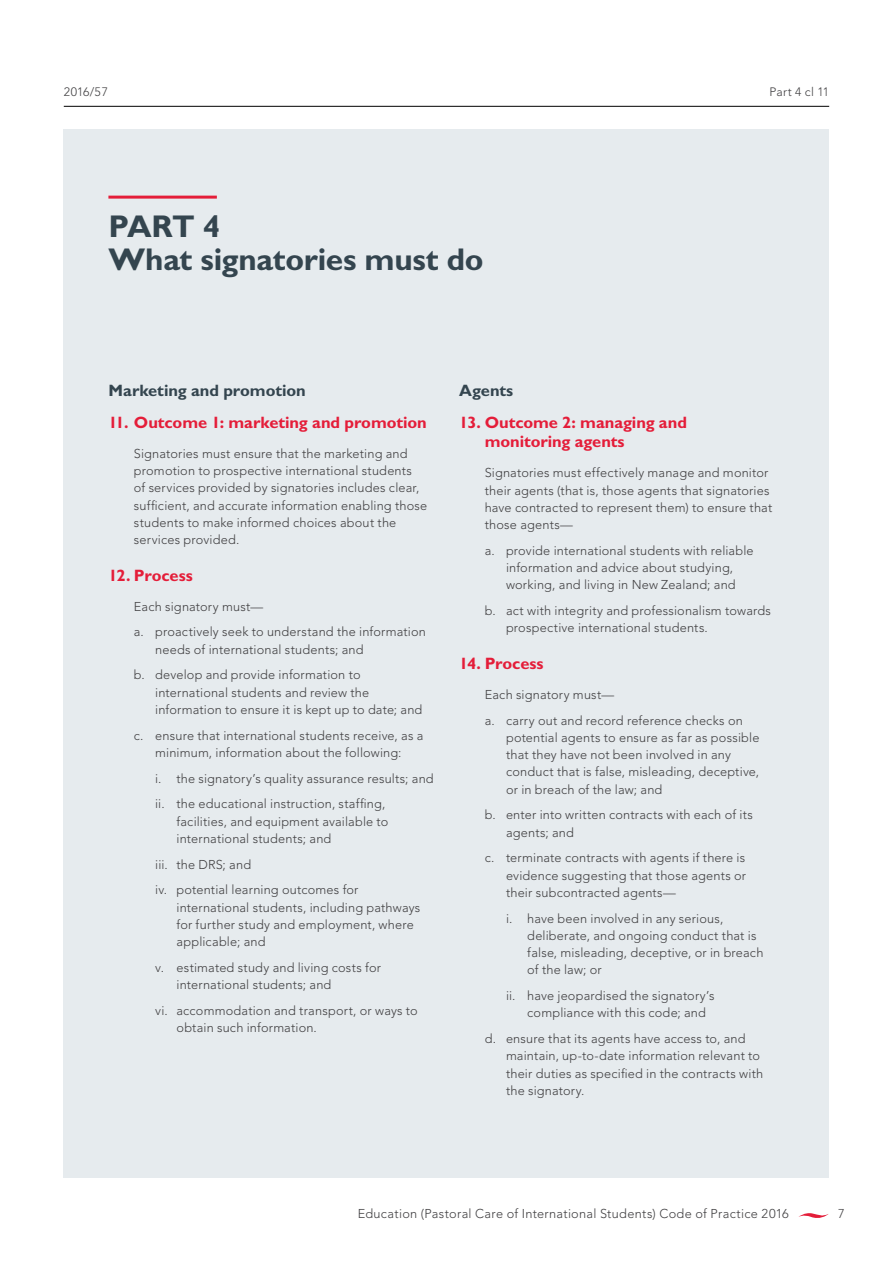
<style>
.page{position:relative;width:893px;height:1263px;background:#fff}
.page>*{position:absolute;margin:0;border:0;box-sizing:border-box;transform-origin:0 0}
.t1{font:700 31.5px/33px "Gill Sans Maori";letter-spacing:-.01em;color:#34454f}
.t2{font:700 16.5px/19.5px "Gill Sans Maori";letter-spacing:-.005em;color:#e41d39}
.t3{font:700 16.5px "Gill Sans Maori";letter-spacing:-.005em;color:#34454f}
.t4{font:300 12.75px/17.2px "Avenir LT Pro";letter-spacing:.015em;color:#414042}
.t5{font:300 12.15px "Avenir LT Pro";letter-spacing:.02em;color:#414042}
</style>
<div class="page">
<hr style="left:64px;top:106px;width:765px;height:1px;background:#000">
<div style="left:64px;top:130px;width:765px;height:1048px;background:#e6ebee"></div>
<svg style="left:798px;top:1213px;width:31px;height:5px"></svg>
<hr style="left:108px;top:196px;width:109px;height:3px;background:#e41d39">
<p class="t5" style="left:64px;top:85px;width:46px">2016/57</p>
<h1 class="t1" style="left:108px;top:210px;width:376px">PART 4<br>What signatories must do</h1>
<p class="t5" style="left:769px;top:85px;width:61px">Part 4 cl 11</p>
<p class="t3" style="left:108px;top:380px;width:199px">Marketing and promotion</p>
<p class="t2" style="left:108px;top:412px;width:320px">11. Outcome 1: marketing and promotion</p>
<p class="t4" style="left:134px;top:445px;width:295px">Signatories must ensure that the marketing and promotion to prospective international students<br>of services provided by signatories includes clear, sufficient, and accurate information enabling those students to make informed choices about the services provided.</p>
<p class="t2" style="left:108px;top:565px;width:86px">12. Process</p>
<p class="t4" style="left:134px;top:593px;width:293px;line-height:25.8px">Each signatory must—<br>a. proactively seek to understand the information</p>
<p class="t4" style="left:134px;top:636px;width:231px;line-height:25.8px;text-align:right">needs of international students; and<br>b. develop and provide information to</p>
<p class="t4" style="left:155px;top:684px;width:269px">international students and review the information to ensure it is kept up to date; and</p>
<p class="t4" style="left:134px;top:727px;width:291px;text-align:center">c. ensure that international students receive, as a minimum, information about the following:</p>
<p class="t4" style="left:155px;top:765px;width:280px;line-height:25.8px">i. the signatory’s quality assurance results; and ii. the educational instruction, staffing,</p>
<p class="t4" style="left:176px;top:813px;width:213px">facilities, and equipment available to international students; and</p>
<p class="t4" style="left:155px;top:851px;width:205px;line-height:25.8px">iii. the DRS; and<br>iv. potential learning outcomes for</p>
<p class="t4" style="left:176px;top:899px;width:245px">international students, including pathways for further study and employment, where applicable; and</p>
<p class="t4" style="left:176px;top:959px;width:206px;text-indent:-21px">v. estimated study and living costs for international students; and</p>
<p class="t4" style="left:176px;top:1002px;width:243px;text-indent:-21px">vi. accommodation and transport, or ways to obtain such information.</p>
<p class="t3" style="left:459px;top:380px;width:56px">Agents</p>
<p class="t2" style="left:485px;top:412px;width:204px;text-indent:-26px">13. Outcome 2: managing and monitoring agents</p>
<p class="t4" style="left:485px;top:464px;width:289px">Signatories must effectively manage and monitor their agents (that is, those agents that signatories have contracted to represent them) to ensure that those agents—</p>
<p class="t4" style="left:485px;top:542px;width:270px;text-align:center">a. provide international students with reliable information and advice about studying, working, and living in New Zealand; and</p>
<p class="t4" style="left:506px;top:602px;width:266px;text-indent:-21px">b. act with integrity and professionalism towards prospective international students.</p>
<p class="t2" style="left:459px;top:653px;width:86px">14. Process</p>
<p class="t4" style="left:485px;top:681px;width:260px;line-height:25.8px">Each signatory must—<br>a. carry out and record reference checks on</p>
<p class="t4" style="left:506px;top:729px;width:255px">potential agents to ensure as far as possible that they have not been involved in any conduct that is false, misleading, deceptive, or in breach of the law; and</p>
<p class="t4" style="left:506px;top:806px;width:248px;text-indent:-21px">b. enter into written contracts with each of its agents; and</p>
<p class="t4" style="left:506px;top:849px;width:242px;text-align:justify;text-indent:-21px">c. terminate contracts with agents if there is evidence suggesting that those agents or their subcontracted agents—</p>
<p class="t4" style="left:527px;top:910px;width:238px;text-indent:-21px">i. have been involved in any serious, deliberate, and ongoing conduct that is false, misleading, deceptive, or in breach of the law; or</p>
<p class="t4" style="left:527px;top:987px;width:189px;text-indent:-21px">ii. have jeopardised the signatory’s compliance with this code; and</p>
<p class="t4" style="left:506px;top:1030px;width:259px;text-indent:-21px">d. ensure that its agents have access to, and maintain, up-to-date information relevant to their duties as specified in the contracts with the signatory.</p>
<p class="t4" style="left:358px;top:1205px;width:432px">Education (Pastoral Care of International Students) Code of Practice 2016</p>
<p class="t4" style="left:838px;top:1205px;width:8px">7</p>
</div>
